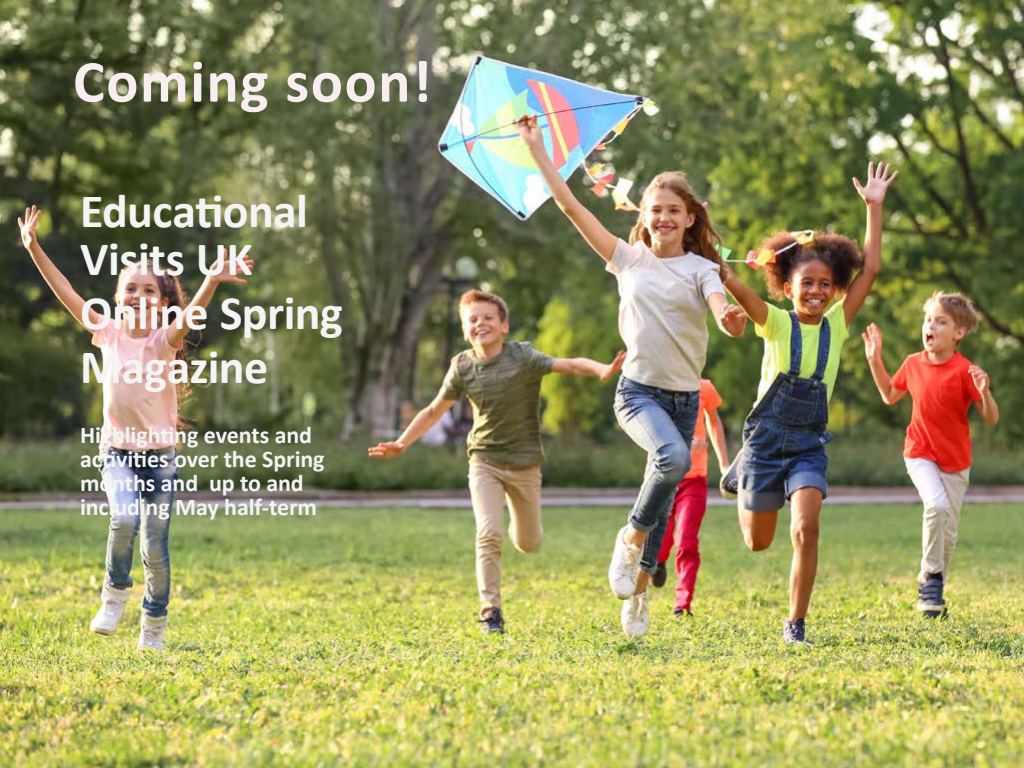
<style>
.page{position:relative;width:1024px;height:768px;background:#fff}
.page>*{position:absolute;margin:0;border:0;box-sizing:border-box;transform-origin:0 0}
.t1{font:700 60px "Calibri";letter-spacing:.025em;color:#f8eef0}
.t2{font:700 48px/48px "Calibri";letter-spacing:-.015em;color:#f5f4f5}
.t3{font:700 24px/24px "Calibri";letter-spacing:-.005em;color:#f5f4f5}
</style>
<div class="page">
<img style="left:0;top:0;width:1024px;height:768px">
<h1 class="t1" style="left:73px;top:39px;width:360px">Coming soon!</h1>
<h2 class="t2" style="left:80px;top:186px;width:230px">Educational<br>Visits UK</h2>
<h2 class="t2" style="left:80px;top:285px;width:264px;line-height:54px">Online Spring<br>Magazine</h2>
<p class="t3" style="left:80px;top:423px;width:246px">Highlighting events and activities over the Spring months and up to and including May half-term</p>
</div>
